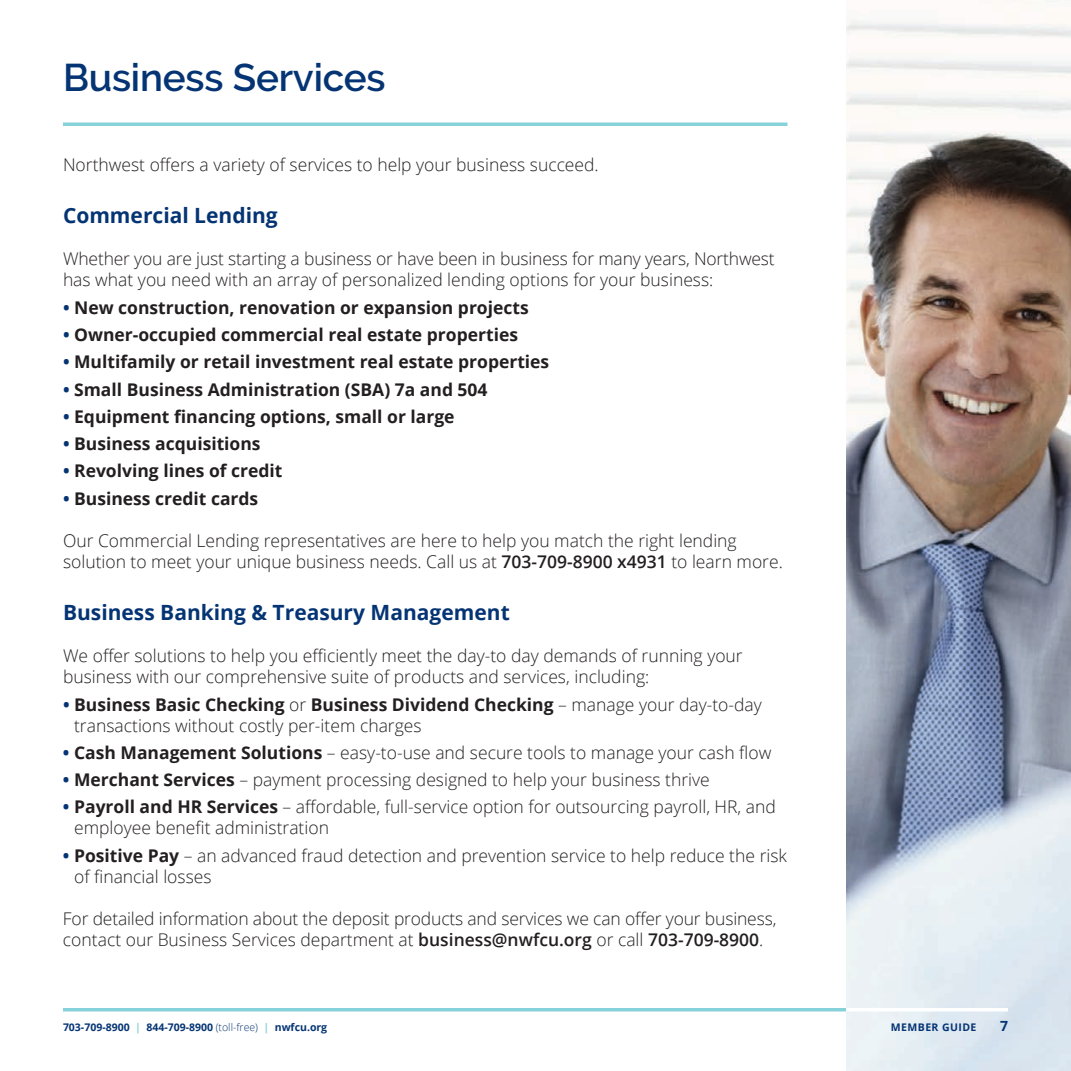
<style>
.page{position:relative;width:1071px;height:1071px;background:#fff}
.page>*{position:absolute;margin:0;border:0;box-sizing:border-box;transform-origin:0 0}
.t1{font:600 38.5px "Raleway";letter-spacing:-.005em;color:#053474}
.t2{font:700 21px "Open Sans";color:#053474}
.t3{font:300 17.5px/21px "Open Sans";color:#231f20}
.t4{font:700 17.5px "Open Sans";color:#231f20}
.t5{font:700 14px "Open Sans";color:#053474}
.t6{font:700 10.5px "Open Sans";color:#053474}
.t7{font:700 10.5px "Open Sans";letter-spacing:.04em;color:#053474}
.s1{color:#053474}
.s2{font-weight:600}
.s3{font-weight:700;color:#053474}
.s4{font-weight:700}
.s5{color:#87d2da}
.s6{font-weight:300}
</style>
<div class="page">
<img style="left:846px;top:0;width:225px;height:1071px">
<hr style="left:63px;top:1008px;width:783px;height:3px;background:#87d2da">
<hr style="left:846px;top:1008px;width:162px;height:3px;background:#fff">
<svg style="left:63px;top:122px;width:725px;height:4px;background:#95d7de"></svg>
<h1 class="t1" style="left:63px;top:56px;width:324px">Business Services</h1>
<p class="t3" style="left:63px;top:154px;width:537px">Northwest offers a variety of services to help your business succeed.</p>
<p class="t2" style="left:63px;top:201px;width:216px">Commercial Lending</p>
<p class="t3" style="left:63px;top:248px;width:713px">Whether you are just starting a business or have been in business for many years, Northwest has what you need with an array of personalized lending options for your business:</p>
<p class="t4" style="left:63px;top:295px;width:467px"><span class="s1">•</span> New construction, renovation or expansion projects</p>
<p class="t4" style="left:63px;top:322px;width:457px"><span class="s1">•</span> Owner-occupied commercial real estate properties</p>
<p class="t4" style="left:63px;top:350px;width:488px"><span class="s1">•</span> Multifamily or retail investment real estate properties</p>
<p class="t4" style="left:63px;top:377px;width:426px"><span class="s1">•</span> Small Business Administration (SBA) 7a and 504</p>
<p class="t4" style="left:63px;top:404px;width:393px"><span class="s1">•</span> Equipment financing options, small or large</p>
<p class="t4" style="left:63px;top:431px;width:199px"><span class="s1">•</span> Business acquisitions</p>
<p class="t4" style="left:63px;top:459px;width:221px"><span class="s1">•</span> Revolving lines of credit</p>
<p class="t4" style="left:63px;top:486px;width:197px"><span class="s1">•</span> Business credit cards</p>
<p class="t3" style="left:63px;top:529px;width:721px">Our Commercial Lending representatives are here to help you match the right lending solution to meet your unique business needs. Call us at <span class="s2">703-709-8900 x4931</span> to learn more.</p>
<p class="t2" style="left:63px;top:598px;width:448px">Business Banking &amp; Treasury Management</p>
<p class="t3" style="left:63px;top:645px;width:681px">We offer solutions to help you efficiently meet the day-to day demands of running your business with our comprehensive suite of products and services, including:</p>
<p class="t3" style="left:74px;top:693px;width:689px;text-indent:-11px"><span class="s3">•</span> <span class="s4">Business Basic Checking</span> or <span class="s4">Business Dividend Checking</span> – manage your day-to-day transactions without costly per-item charges</p>
<p class="t3" style="left:63px;top:742px;width:710px"><span class="s3">•</span> <span class="s4">Cash Management Solutions</span> – easy-to-use and secure tools to manage your cash flow</p>
<p class="t3" style="left:63px;top:769px;width:648px"><span class="s3">•</span> <span class="s4">Merchant Services</span> – payment processing designed to help your business thrive</p>
<p class="t3" style="left:74px;top:796px;width:703px;text-indent:-11px"><span class="s3">•</span> <span class="s4">Payroll and HR Services</span> – affordable, full-service option for outsourcing payroll, HR, and employee benefit administration</p>
<p class="t3" style="left:74px;top:844px;width:714px;text-indent:-11px"><span class="s3">•</span> <span class="s4">Positive Pay</span> – an advanced fraud detection and prevention service to help reduce the risk of financial losses</p>
<p class="t3" style="left:63px;top:907px;width:715px">For detailed information about the deposit products and services we can offer your business, contact our Business Services department at <span class="s2">business@nwfcu.org</span> or call <span class="s2">703-709-8900</span>.</p>
<p class="t6" style="left:63px;top:1020px;width:266px">703-709-8900 <span class="s5">|</span> 844-709-8900 <span class="s6">(toll-free)</span> <span class="s5">|</span> nwfcu.org</p>
<p class="t7" style="left:891px;top:1020px;width:87px">MEMBER GUIDE</p>
<p class="t5" style="left:1000px;top:1016px;width:9px">7</p>
</div>
